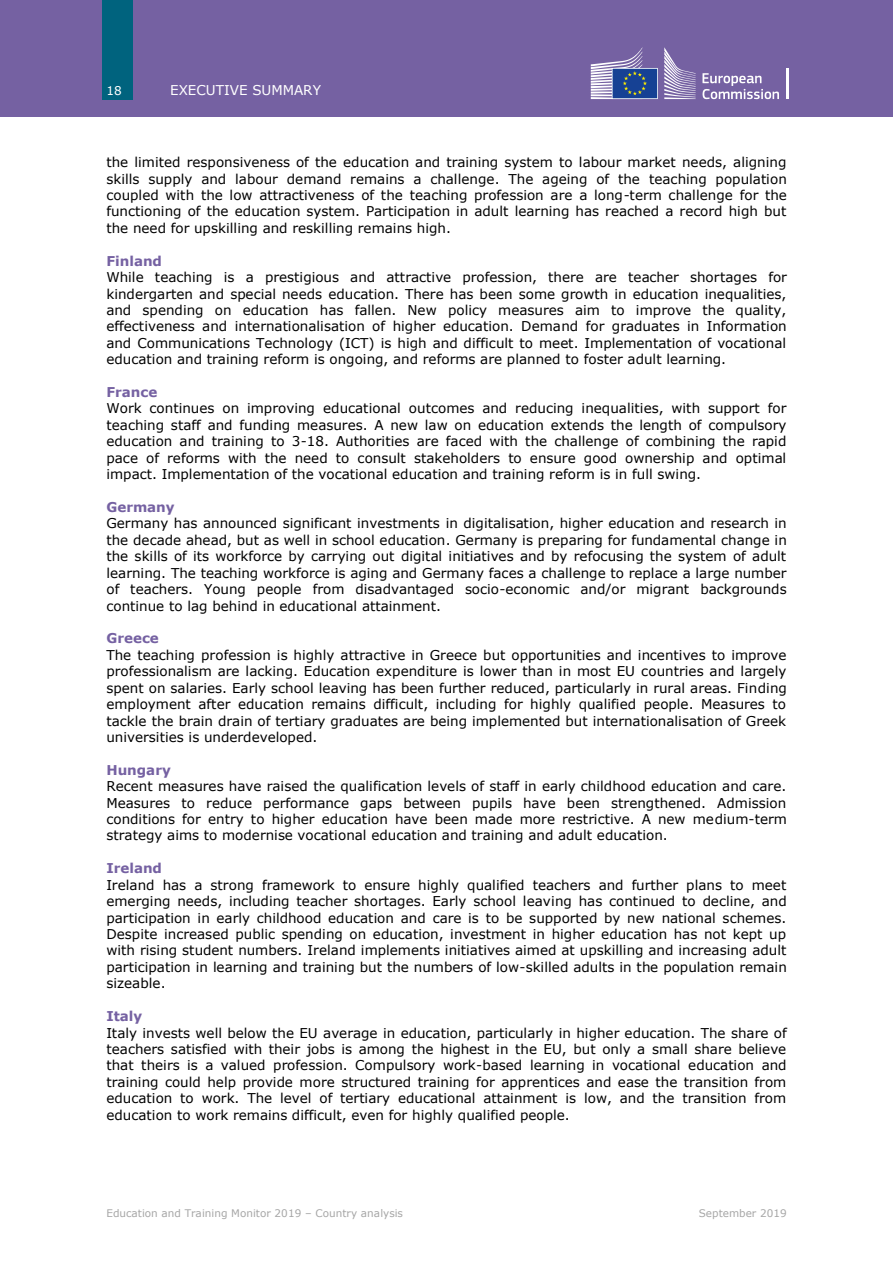
<style>
.page{position:relative;width:893px;height:1264px;background:#fff}
.page>*{position:absolute;margin:0;border:0;box-sizing:border-box;transform-origin:0 0}
.t1{font:13.5px/16.4px "Verdana";color:#000;text-align:justify}
.t2{font:700 13.5px "Verdana";color:#7561a2}
.t3{font:13.5px "Verdana";color:#fff}
.t4{font:12px "Verdana";color:#fff}
.t5{font:10.5px "Verdana";color:#a6a6a6}
</style>
<div class="page">
<div style="left:0;top:0;width:893px;height:116px;background:#7561a2"></div>
<div style="left:103px;top:0;width:30px;height:99px;background:#00637e"></div>
<svg style="left:703px;top:73px;width:76px;height:26px"></svg>
<hr style="left:786px;top:68px;width:2px;height:31px;background:#fff">
<svg style="left:664px;top:47px;width:32px;height:52px"></svg>
<svg style="left:591px;top:47px;width:67px;height:52px"></svg>
<p class="t4" style="left:106px;top:82px;width:17px">18</p>
<p class="t3" style="left:170px;top:81px;width:152px">EXECUTIVE SUMMARY</p>
<p class="t1" style="left:106px;top:154px;width:682px">the limited responsiveness of the education and training system to labour market needs, aligning skills supply and labour demand remains a challenge. The ageing of the teaching population coupled with the low attractiveness of the teaching profession are a long-term challenge for the functioning of the education system. Participation in adult learning has reached a record high but the need for upskilling and reskilling remains high.</p>
<p class="t2" style="left:106px;top:252px;width:57px">Finland</p>
<p class="t1" style="left:106px;top:268px;width:682px">While teaching is a prestigious and attractive profession, there are teacher shortages for kindergarten and special needs education. There has been some growth in education inequalities, and spending on education has fallen. New policy measures aim to improve the quality, effectiveness and internationalisation of higher education. Demand for graduates in Information and Communications Technology (ICT) is high and difficult to meet. Implementation of vocational education and training reform is ongoing, and reforms are planned to foster adult learning.</p>
<p class="t2" style="left:106px;top:383px;width:52px">France</p>
<p class="t1" style="left:106px;top:400px;width:682px">Work continues on improving educational outcomes and reducing inequalities, with support for teaching staff and funding measures. A new law on education extends the length of compulsory education and training to 3-18. Authorities are faced with the challenge of combining the rapid pace of reforms with the need to consult stakeholders to ensure good ownership and optimal impact. Implementation of the vocational education and training reform is in full swing.</p>
<p class="t2" style="left:106px;top:498px;width:70px">Germany</p>
<p class="t1" style="left:106px;top:514px;width:682px">Germany has announced significant investments in digitalisation, higher education and research in the decade ahead, but as well in school education. Germany is preparing for fundamental change in the skills of its workforce by carrying out digital initiatives and by refocusing the system of adult learning. The teaching workforce is aging and Germany faces a challenge to replace a large number of teachers. Young people from disadvantaged socio-economic and/or migrant backgrounds continue to lag behind in educational attainment.</p>
<p class="t2" style="left:106px;top:629px;width:54px">Greece</p>
<p class="t1" style="left:106px;top:646px;width:682px">The teaching profession is highly attractive in Greece but opportunities and incentives to improve professionalism are lacking. Education expenditure is lower than in most EU countries and largely spent on salaries. Early school leaving has been further reduced, particularly in rural areas. Finding employment after education remains difficult, including for highly qualified people. Measures to tackle the brain drain of tertiary graduates are being implemented but internationalisation of Greek universities is underdeveloped.</p>
<p class="t2" style="left:106px;top:761px;width:66px">Hungary</p>
<p class="t1" style="left:106px;top:777px;width:682px">Recent measures have raised the qualification levels of staff in early childhood education and care.<br>Measures to reduce performance gaps between pupils have been strengthened. Admission conditions for entry to higher education have been made more restrictive. A new medium-term strategy aims to modernise vocational education and training and adult education.</p>
<p class="t2" style="left:106px;top:859px;width:57px">Ireland</p>
<p class="t1" style="left:106px;top:876px;width:682px">Ireland has a strong framework to ensure highly qualified teachers and further plans to meet emerging needs, including teacher shortages. Early school leaving has continued to decline, and participation in early childhood education and care is to be supported by new national schemes.<br>Despite increased public spending on education, investment in higher education has not kept up with rising student numbers. Ireland implements initiatives aimed at upskilling and increasing adult participation in learning and training but the numbers of low-skilled adults in the population remain sizeable.</p>
<p class="t2" style="left:106px;top:1007px;width:37px">Italy</p>
<p class="t1" style="left:106px;top:1023px;width:682px">Italy invests well below the EU average in education, particularly in higher education. The share of teachers satisfied with their jobs is among the highest in the EU, but only a small share believe that theirs is a valued profession. Compulsory work-based learning in vocational education and training could help provide more structured training for apprentices and ease the transition from education to work. The level of tertiary educational attainment is low, and the transition from education to work remains difficult, even for highly qualified people.</p>
<p class="t5" style="left:106px;top:1205px;width:298px">Education and Training Monitor 2019 – Country analysis</p>
<p class="t5" style="left:699px;top:1205px;width:89px">September 2019</p>
</div>
